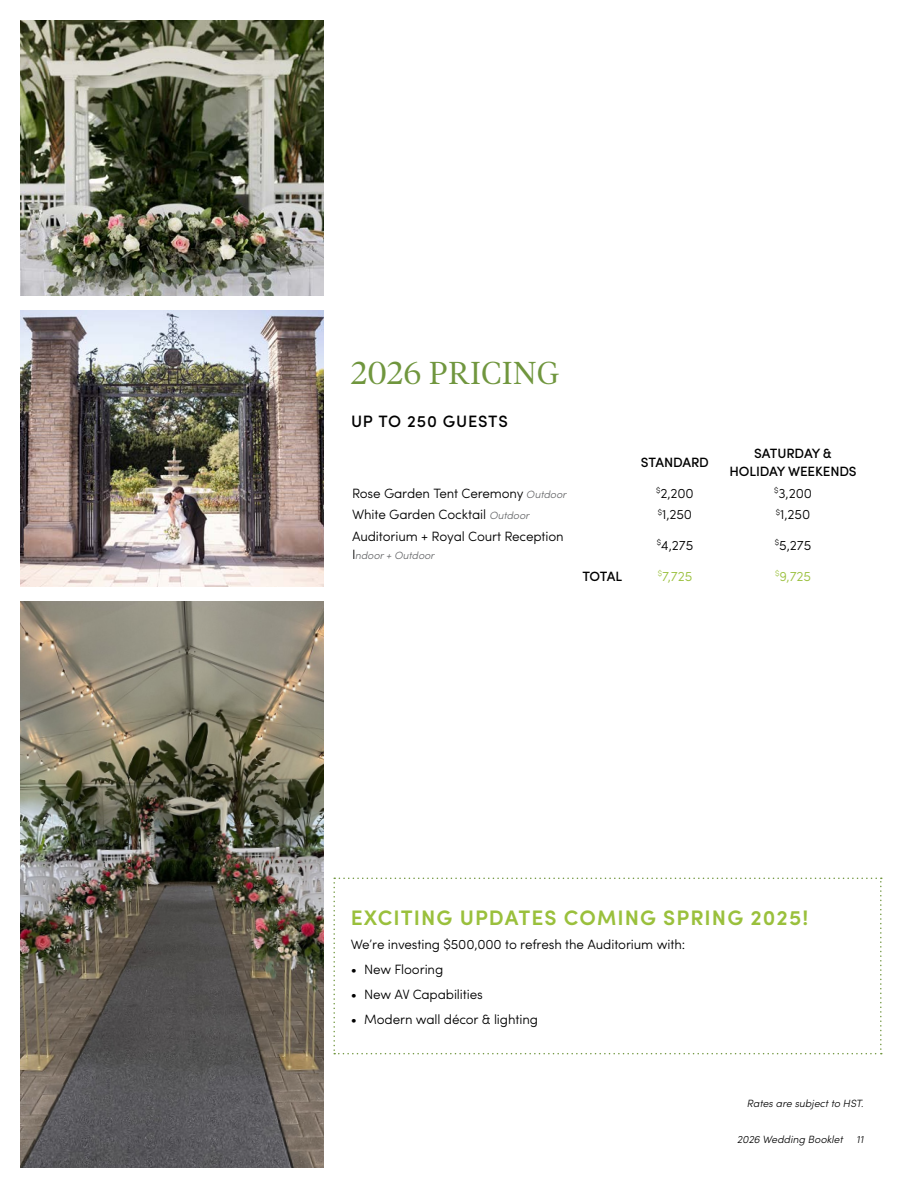
<style>
.page{position:relative;width:918px;height:1188px;background:#fff}
.page>*{position:absolute;margin:0;border:0;box-sizing:border-box;transform-origin:0 0}
.t1{font:300 31.5px "Tiempos Headline";letter-spacing:.025em;color:#70963e}
.t2{font:600 21px "Sofia Pro";letter-spacing:.05em;color:#9ac03c}
.t3{font:500 16.5px "Sofia Pro";letter-spacing:.05em;color:#000}
.t4{font:300 13.5px "Sofia Pro";letter-spacing:-.01em;color:#000}
.t5{font:500 13.5px/18px "Sofia Pro";letter-spacing:-.01em;color:#000;text-align:center}
.t6{font:300 13.5px "Sofia Pro";letter-spacing:-.01em;color:#9ac03c}
.t7{font:italic 300 10.5px "Sofia Pro";color:#000}
.t8{font:italic 300 10.5px "Sofia Pro";color:#636466}
.s1{font-style:italic;font-size:10.5px;color:#636466}
.s2{font-style:normal;font-size:13.5px;color:#000}
</style>
<div class="page">
<img style="left:20px;top:601px;width:304px;height:567px">
<img style="left:20px;top:311px;width:304px;height:276px">
<img style="left:20px;top:20px;width:304px;height:276px">
<svg style="left:333px;top:878px;width:549px;height:176px"></svg>
<h1 class="t1" style="left:351px;top:351px;width:210px">2026 PRICING</h1>
<p class="t3" style="left:351px;top:409px;width:159px">UP TO 250 GUESTS</p>
<p class="t5" style="left:641px;top:453px;width:70px">STANDARD</p>
<p class="t5" style="left:730px;top:444px;width:129px">SATURDAY &amp;<br>HOLIDAY WEEKENDS</p>
<p class="t4" style="left:352px;top:483px;width:216px">Rose Garden Tent Ceremony <span class="s1">Outdoor</span></p>
<p class="t4" style="left:656px;top:483px;width:39px"><sup>$</sup>2,200</p>
<p class="t4" style="left:774px;top:483px;width:39px"><sup>$</sup>3,200</p>
<p class="t4" style="left:352px;top:505px;width:179px">White Garden Cocktail <span class="s1">Outdoor</span></p>
<p class="t4" style="left:658px;top:505px;width:36px"><sup>$</sup>1,250</p>
<p class="t4" style="left:776px;top:505px;width:36px"><sup>$</sup>1,250</p>
<p class="t4" style="left:352px;top:526px;width:213px">Auditorium + Royal Court Reception</p>
<p class="t8" style="left:352px;top:548px;width:84px"><span class="s2">I</span>ndoor + Outdoor</p>
<p class="t4" style="left:657px;top:535px;width:38px"><sup>$</sup>4,275</p>
<p class="t4" style="left:775px;top:535px;width:38px"><sup>$</sup>5,275</p>
<p class="t5" style="left:582px;top:566px;width:41px">TOTAL</p>
<p class="t6" style="left:658px;top:566px;width:36px"><sup>$</sup>7,725</p>
<p class="t6" style="left:775px;top:566px;width:38px"><sup>$</sup>9,725</p>
<h2 class="t2" style="left:351px;top:901px;width:459px">EXCITING UPDATES COMING SPRING 2025!</h2>
<p class="t4" style="left:351px;top:935px;width:336px">We’re investing $500,000 to refresh the Auditorium with:</p>
<p class="t4" style="left:351px;top:959px;width:94px">• New Flooring</p>
<p class="t4" style="left:351px;top:984px;width:134px">• New AV Capabilities</p>
<p class="t4" style="left:351px;top:1009px;width:189px">• Modern wall décor &amp; lighting</p>
<p class="t7" style="left:747px;top:1096px;width:118px">Rates are subject to HST.</p>
<p class="t7" style="left:737px;top:1131px;width:107px">2026 Wedding Booklet</p>
<p class="t7" style="left:857px;top:1131px;width:9px">11</p>
</div>
